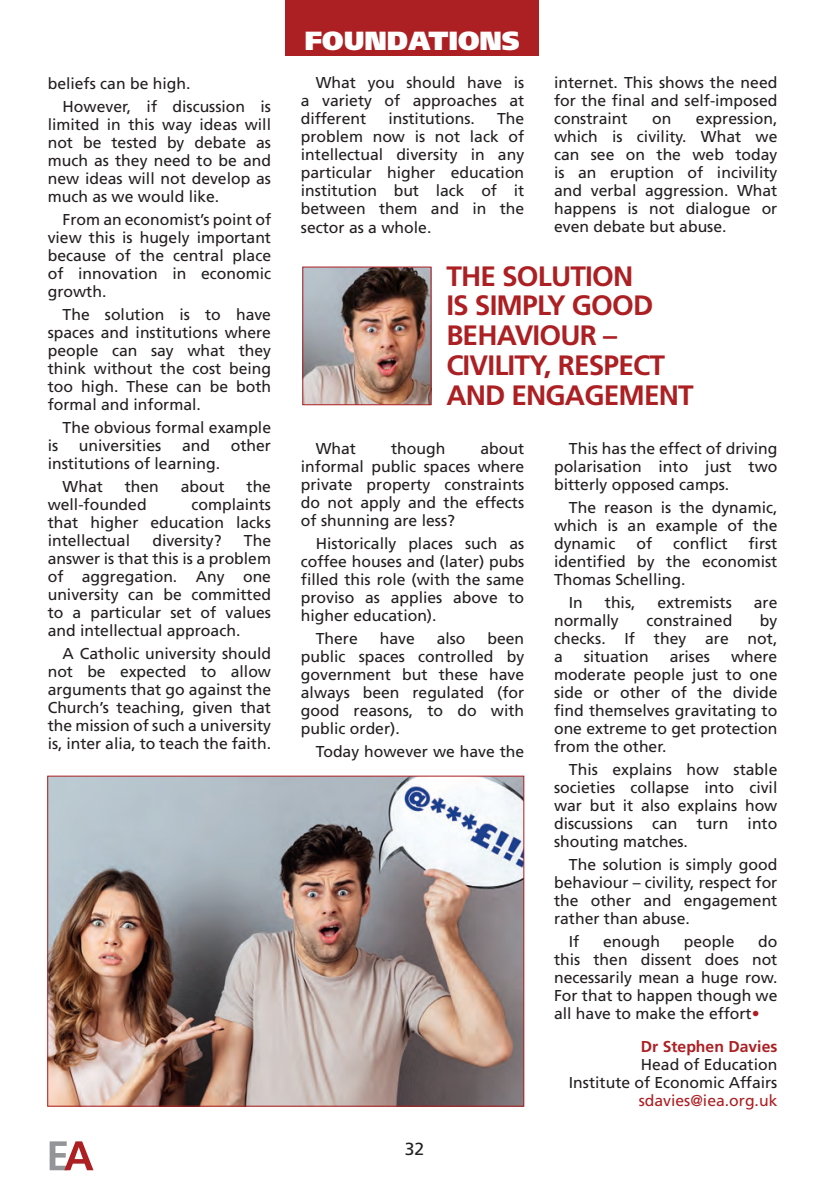
<style>
.page{position:relative;width:829px;height:1191px;background:#fff}
.page>*{position:absolute;margin:0;border:0;box-sizing:border-box;transform-origin:0 0}
.quote{font:700 28px/29.8px "Frutiger";letter-spacing:-.03em;color:#ac1f22}
.t1{font:900 26.25px "Frutiger";color:#fff}
.t2{font:17.5px "Frutiger";color:#231f20}
.t3{font:15.75px/18px "Frutiger";color:#231f20;text-align:justify}
.t4{font:15.75px "Frutiger";color:#ac1f22}
.t5{font:700 15.75px "Frutiger";color:#ac1f22}
.s1{color:#ac1f22}
</style>
<div class="page">
<svg style="left:50px;top:1141px;width:43px;height:29px"></svg>
<img style="left:304px;top:269px;width:125px;height:134px">
<div style="left:302px;top:267px;width:129px;height:138px;border:1px solid #ac1f22"></div>
<img style="left:49px;top:777px;width:473px;height:327px">
<div style="left:47px;top:775px;width:477px;height:331px;border:1px solid #ac1f22"></div>
<div style="left:286px;top:0;width:253px;height:56px;background:#ac1f22"></div>
<p class="t3" style="left:48px;top:74px;width:144px">beliefs can be high.</p>
<p class="t3" style="left:48px;top:97px;width:225px;text-indent:15px">However, if discussion is limited in this way ideas will not be tested by debate as much as they need to be and new ideas will not develop as much as we would like.</p>
<p class="t3" style="left:48px;top:210px;width:225px;text-indent:15px">From an economist’s point of view this is hugely important because of the central place of innovation in economic growth.</p>
<p class="t3" style="left:48px;top:305px;width:225px;text-indent:15px">The solution is to have spaces and institutions where people can say what they think without the cost being too high. These can be both formal and informal.</p>
<p class="t3" style="left:63px;top:418px;width:210px">The obvious formal example</p>
<p class="t3" style="left:48px;top:436px;width:12px">is</p>
<p class="t3" style="left:79px;top:436px;width:84px">universities</p>
<p class="t3" style="left:182px;top:436px;width:30px">and</p>
<p class="t3" style="left:231px;top:436px;width:42px">other</p>
<p class="t3" style="left:48px;top:454px;width:174px">institutions of learning.</p>
<p class="t3" style="left:63px;top:477px;width:42px">What</p>
<p class="t3" style="left:125px;top:477px;width:36px">then</p>
<p class="t3" style="left:181px;top:477px;width:45px">about</p>
<p class="t3" style="left:246px;top:477px;width:26px">the</p>
<p class="t3" style="left:48px;top:495px;width:100px">well-founded</p>
<p class="t3" style="left:48px;top:495px;width:225px;text-indent:144px">complaints that higher education lacks intellectual</p>
<p class="t3" style="left:48px;top:531px;width:225px;text-indent:196px">The answer is that this is a problem of aggregation. Any one university can be committed to a particular set of values and intellectual approach.</p>
<p class="t3" style="left:48px;top:644px;width:225px;text-indent:15px">A Catholic university should not be expected to allow arguments that go against the Church’s teaching, given that the mission of such a university is, inter alia, to teach the faith.</p>
<p class="t3" style="left:152px;top:531px;width:71px">diversity?</p>
<p class="t1" style="left:305px;top:25px;width:217px">FOUNDATIONS</p>
<p class="t3" style="left:301px;top:74px;width:225px;text-indent:15px">What you should have is a variety of approaches at different</p>
<p class="t3" style="left:301px;top:110px;width:225px;text-indent:196px">The problem now is not lack of intellectual diversity in any particular higher education institution but lack of it between them and in the sector as a whole.</p>
<p class="t3" style="left:388px;top:110px;width:88px">institutions.</p>
<p class="t3" style="left:554px;top:74px;width:225px">internet. This shows the need for the final and self-imposed constraint</p>
<p class="t3" style="left:554px;top:110px;width:225px;text-indent:142px">expression, which is civility. What we can see on the web today is an eruption of incivility and verbal aggression. What happens is not dialogue or even debate but abuse.</p>
<p class="t3" style="left:652px;top:110px;width:21px">on</p>
<p class="quote" style="left:446px;top:261px;width:249px">THE SOLUTION<br>IS SIMPLY GOOD<br>BEHAVIOUR –<br>CIVILITY, RESPECT<br>AND ENGAGEMENT</p>
<p class="t3" style="left:301px;top:439px;width:225px;text-indent:179px">about informal public spaces where private property constraints do not apply and the effects of shunning are less?</p>
<p class="t3" style="left:301px;top:534px;width:225px;text-indent:15px">Historically places such as coffee houses and (later) pubs filled this role (with the same proviso as applies above to higher education).</p>
<p class="t3" style="left:316px;top:629px;width:44px">There</p>
<p class="t3" style="left:379px;top:629px;width:37px">have</p>
<p class="t3" style="left:436px;top:629px;width:30px">also</p>
<p class="t3" style="left:316px;top:439px;width:42px">What</p>
<p class="t3" style="left:391px;top:439px;width:56px">though</p>
<p class="t3" style="left:301px;top:629px;width:225px;text-indent:186px">been public spaces controlled by government but these have always been regulated (for good reasons, to do with public order).</p>
<p class="t3" style="left:316px;top:742px;width:210px">Today however we have the</p>
<p class="t2" style="left:404px;top:1138px;width:21px">32</p>
<p class="t3" style="left:554px;top:439px;width:225px;text-indent:15px">This has the effect of driving polarisation into just two bitterly opposed camps.</p>
<p class="t3" style="left:554px;top:498px;width:225px;text-indent:15px">The reason is the dynamic, which is an example of the dynamic</p>
<p class="t3" style="left:554px;top:534px;width:225px;text-indent:194px">first identified by the economist Thomas Schelling.</p>
<p class="t3" style="left:569px;top:593px;width:16px">In</p>
<p class="t3" style="left:604px;top:593px;width:32px">this,</p>
<p class="t3" style="left:657px;top:593px;width:76px">extremists</p>
<p class="t3" style="left:753px;top:593px;width:25px">are</p>
<p class="t3" style="left:554px;top:611px;width:66px">normally</p>
<p class="t3" style="left:646px;top:611px;width:87px">constrained</p>
<p class="t3" style="left:636px;top:534px;width:17px">of</p>
<p class="t3" style="left:673px;top:534px;width:56px">conflict</p>
<p class="t3" style="left:554px;top:611px;width:225px;text-indent:206px">by checks. If they are not, a</p>
<p class="t3" style="left:554px;top:647px;width:225px;text-indent:177px">where moderate people just to one side or other of the divide find themselves gravitating to one extreme to get protection from the other.</p>
<p class="t3" style="left:554px;top:760px;width:225px;text-indent:15px">This explains how stable societies collapse into civil war but it also explains how discussions can turn into shouting matches.</p>
<p class="t3" style="left:554px;top:855px;width:225px;text-indent:15px">The solution is simply good behaviour – civility, respect for the other and engagement rather than abuse.</p>
<p class="t3" style="left:569px;top:932px;width:12px">If</p>
<p class="t3" style="left:603px;top:932px;width:58px">enough</p>
<p class="t3" style="left:683px;top:932px;width:52px">people</p>
<p class="t3" style="left:583px;top:647px;width:66px">situation</p>
<p class="t3" style="left:669px;top:647px;width:42px">arises</p>
<p class="t3" style="left:554px;top:932px;width:225px;text-indent:204px">do this then dissent does not necessarily mean a huge row.<br>For that to happen though we all have to make the effort<span class="s1">•</span></p>
<p class="t5" style="left:640px;top:1037px;width:138px">Dr Stephen Davies</p>
<p class="t3" style="left:640px;top:1055px;width:138px">Head of Education</p>
<p class="t3" style="left:569px;top:1073px;width:210px">Institute of Economic Affairs</p>
<p class="t4" style="left:638px;top:1091px;width:140px">sdavies@iea.org.uk</p>
</div>
